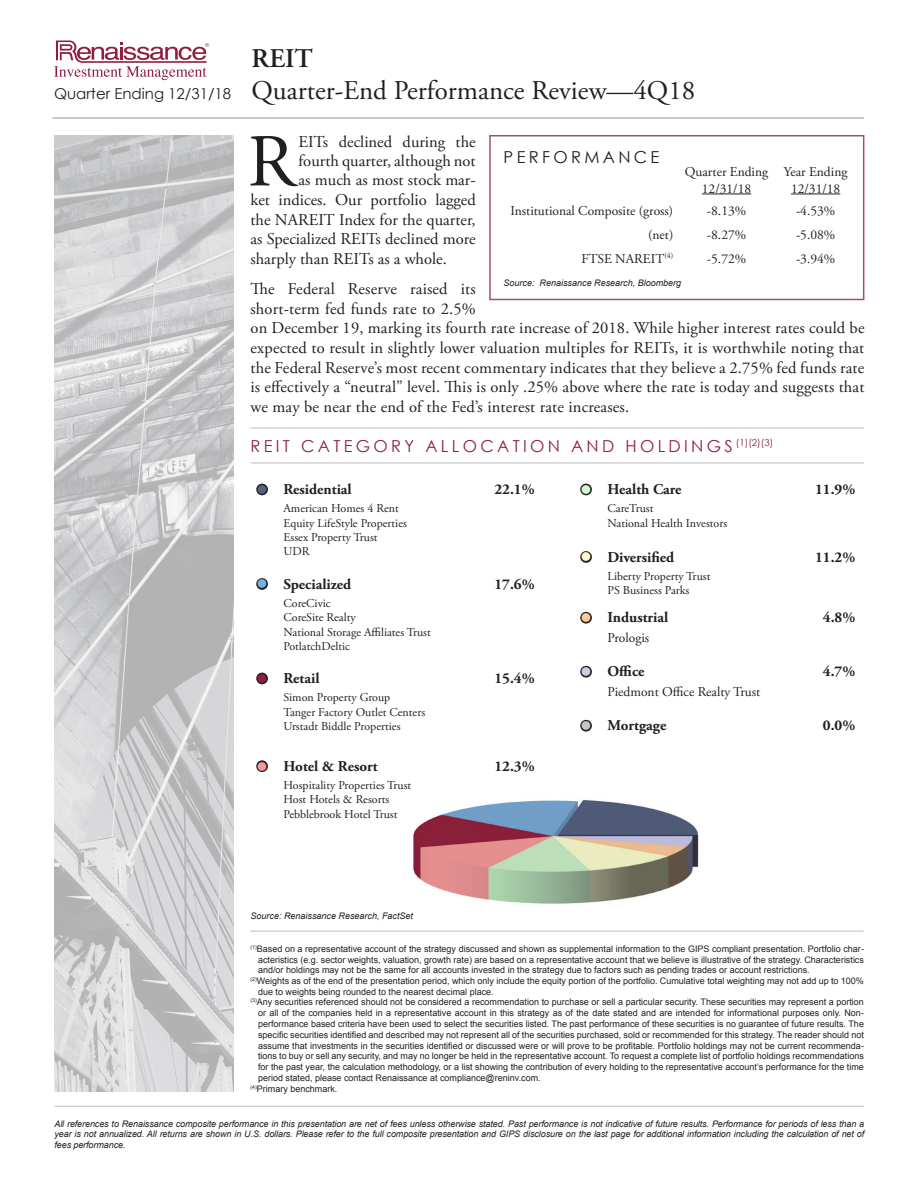
<style>
.page{position:relative;width:918px;height:1188px;background:#fff}
.page>*{position:absolute;margin:0;border:0;box-sizing:border-box;transform-origin:0 0}
.Commentaries_Body{font:74.4px "Adobe Garamond Pro";color:#231f20}
.t1{font:27px/32.4px "Adobe Garamond Pro";color:#231f20}
.Commentaries_Body-2{font:16.5px/19.6px "Adobe Garamond Pro";letter-spacing:.01em;color:#231f20}
.t2{font:16.5px "Century Gothic";letter-spacing:.2em;color:#8f1f40}
.t3{font:16.5px "Century Gothic";letter-spacing:.2em;color:#231f20}
.t4{font:700 15px "Adobe Garamond Pro";color:#231f20}
.t5{font:15px "Wingdings";color:#546282}
.t6{font:15px "Wingdings";color:#76b1e0}
.t7{font:15px "Wingdings";color:#8f1f40}
.t8{font:15px "Wingdings";color:#f6999b}
.t9{font:15px "Wingdings";color:#cfc}
.t10{font:15px "Wingdings";color:#ffc}
.t11{font:15px "Wingdings";color:#fc9}
.t12{font:15px "Wingdings";color:#cdcbe5}
.t13{font:15px "Wingdings";color:#c5c6c8}
.t14{font:13.5px/16.2px "Adobe Garamond Pro";color:#231f20;text-align:center}
.t15{font:12px "Adobe Garamond Pro";color:#231f20}
.t16{font:9px/10.8px "Arial";color:#231f20;text-align:justify}
.t17{font:italic 9px/10.5px "Arial";color:#231f20;text-align:justify}
.s1{font-weight:600}
.s2{font-family:"Century Gothic";font-size:15px}
</style>
<div class="page">
<svg style="left:54px;top:40px;width:155px;height:40px"></svg>
<hr style="left:52px;top:117px;width:812px;height:2px;background:#c5c6c8">
<hr style="left:250px;top:462px;width:614px;height:2px;background:#d2d3d5">
<hr style="left:250px;top:427px;width:614px;height:2px;background:#d2d3d5">
<hr style="left:250px;top:930px;width:614px;height:2px;background:#d2d3d5">
<img style="left:413px;top:799px;width:286px;height:105px">
<svg style="left:256px;top:483px;width:12px;height:13px"></svg>
<svg style="left:256px;top:578px;width:12px;height:12px"></svg>
<svg style="left:256px;top:672px;width:12px;height:13px"></svg>
<svg style="left:256px;top:760px;width:12px;height:12px"></svg>
<svg style="left:580px;top:483px;width:12px;height:13px"></svg>
<svg style="left:580px;top:551px;width:12px;height:12px"></svg>
<svg style="left:580px;top:611px;width:12px;height:13px"></svg>
<svg style="left:580px;top:665px;width:12px;height:13px"></svg>
<svg style="left:580px;top:719px;width:12px;height:13px"></svg>
<hr style="left:54px;top:1106px;width:810px;height:1px;background:#d2d3d5">
<img style="left:54px;top:135px;width:180px;height:957px">
<hr style="left:702px;top:194px;width:49px;height:1px;background:#231f20">
<hr style="left:791px;top:194px;width:49px;height:1px;background:#231f20">
<div style="left:489px;top:135px;width:375px;height:165px;border:2px solid #a4535d"></div>
<h2 class="t1" style="left:54px;top:43px;width:643px;text-indent:198px"><span class="s1">REIT<br></span><span class="s2">Quarter Ending 12/31/18</span> Quarter-End Performance Review—4Q18</h2>
<p class="Commentaries_Body" style="left:248px;top:117px;width:49px">R</p>
<p class="Commentaries_Body-2" style="left:299px;top:132px;width:179px">EITs declined during the</p>
<p class="t3" style="left:504px;top:145px;width:157px">PERFORMANCE</p>
<p class="Commentaries_Body-2" style="left:299px;top:152px;width:179px">fourth quarter, although not</p>
<p class="Commentaries_Body-2" style="left:299px;top:171px;width:179px">as much as most stock mar-</p>
<p class="Commentaries_Body-2" style="left:250px;top:190px;width:227px">ket indices. Our portfolio lagged</p>
<p class="Commentaries_Body-2" style="left:250px;top:210px;width:227px">the NAREIT Index for the quarter,</p>
<p class="Commentaries_Body-2" style="left:250px;top:230px;width:227px">as Specialized REITs declined more</p>
<p class="Commentaries_Body-2" style="left:250px;top:249px;width:198px">sharply than REITs as a whole.</p>
<p class="Commentaries_Body-2" style="left:250px;top:280px;width:616px">The Federal Reserve raised its<br>short-term fed funds rate to 2.5%<br>on December 19, marking its fourth rate increase of 2018. While higher interest rates could be expected to result in slightly lower valuation multiples for REITs, it is worthwhile noting that the Federal Reserve’s most recent commentary indicates that they believe a 2.75% fed funds rate is effectively a “neutral” level. This is only .25% above where the rate is today and suggests that we may be near the end of the Fed’s interest rate increases.</p>
<p class="t2" style="left:250px;top:434px;width:524px">REIT CATEGORY ALLOCATION AND HOLDINGS <sup>(1)(2)(3)</sup></p>
<p class="t14" style="left:685px;top:164px;width:85px">Quarter Ending</p>
<p class="t14" style="left:702px;top:181px;width:51px">12/31/18</p>
<p class="t14" style="left:784px;top:164px;width:65px">Year Ending<br>12/31/18</p>
<p class="t14" style="left:510px;top:203px;width:164px">Institutional Composite (gross)</p>
<p class="t14" style="left:707px;top:203px;width:41px">-8.13%</p>
<p class="t14" style="left:796px;top:203px;width:41px">-4.53%</p>
<p class="t14" style="left:648px;top:227px;width:27px">(net)</p>
<p class="t14" style="left:707px;top:227px;width:41px">-8.27%</p>
<p class="t14" style="left:796px;top:227px;width:41px">-5.08%</p>
<p class="t14" style="left:581px;top:251px;width:93px">FTSE NAREIT<sup>(4)</sup></p>
<p class="t14" style="left:707px;top:251px;width:41px">-5.72%</p>
<p class="t14" style="left:796px;top:251px;width:41px">-3.94%</p>
<p class="t17" style="left:504px;top:278px;width:179px">Source: Renaissance Research, Bloomberg</p>
<p class="t5" style="left:256px;top:481px;width:13px">●</p>
<p class="t4" style="left:283px;top:481px;width:70px">Residential</p>
<p class="t4" style="left:494px;top:481px;width:42px">22.1%</p>
<p class="t15" style="left:283px;top:501px;width:117px">American Homes 4 Rent</p>
<p class="t15" style="left:283px;top:516px;width:125px">Equity LifeStyle Properties</p>
<p class="t15" style="left:283px;top:530px;width:96px">Essex Property Trust</p>
<p class="t15" style="left:283px;top:544px;width:28px">UDR</p>
<p class="t6" style="left:256px;top:576px;width:13px">●</p>
<p class="t4" style="left:283px;top:575px;width:69px">Specialized</p>
<p class="t4" style="left:494px;top:575px;width:42px">17.6%</p>
<p class="t15" style="left:283px;top:596px;width:49px">CoreCivic</p>
<p class="t15" style="left:283px;top:610px;width:74px">CoreSite Realty</p>
<p class="t15" style="left:283px;top:625px;width:149px">National Storage Affiliates Trust</p>
<p class="t15" style="left:283px;top:639px;width:68px">PotlatchDeltic</p>
<p class="t7" style="left:256px;top:670px;width:13px">●</p>
<p class="t4" style="left:283px;top:670px;width:38px">Retail</p>
<p class="t4" style="left:494px;top:670px;width:42px">15.4%</p>
<p class="t15" style="left:283px;top:690px;width:108px">Simon Property Group</p>
<p class="t15" style="left:283px;top:705px;width:143px">Tanger Factory Outlet Centers</p>
<p class="t15" style="left:283px;top:719px;width:119px">Urstadt Biddle Properties</p>
<p class="t8" style="left:256px;top:758px;width:13px">●</p>
<p class="t4" style="left:283px;top:757px;width:96px">Hotel &amp; Resort</p>
<p class="t4" style="left:494px;top:757px;width:42px">12.3%</p>
<p class="t15" style="left:283px;top:778px;width:129px">Hospitality Properties Trust</p>
<p class="t15" style="left:283px;top:792px;width:107px">Host Hotels &amp; Resorts</p>
<p class="t15" style="left:283px;top:807px;width:116px">Pebblebrook Hotel Trust</p>
<p class="t17" style="left:250px;top:911px;width:164px">Source: Renaissance Research, FactSet</p>
<p class="t9" style="left:580px;top:481px;width:13px">●</p>
<p class="t4" style="left:607px;top:481px;width:75px">Health Care</p>
<p class="t4" style="left:815px;top:481px;width:42px">11.9%</p>
<p class="t15" style="left:607px;top:501px;width:47px">CareTrust</p>
<p class="t15" style="left:607px;top:516px;width:121px">National Health Investors</p>
<p class="t10" style="left:580px;top:549px;width:13px">●</p>
<p class="t4" style="left:607px;top:548px;width:68px">Diversified</p>
<p class="t4" style="left:815px;top:548px;width:42px">11.2%</p>
<p class="t15" style="left:607px;top:569px;width:104px">Liberty Property Trust</p>
<p class="t15" style="left:607px;top:583px;width:83px">PS Business Parks</p>
<p class="t11" style="left:580px;top:610px;width:13px">●</p>
<p class="t4" style="left:607px;top:609px;width:62px">Industrial</p>
<p class="t4" style="left:823px;top:609px;width:34px">4.8%</p>
<p class="t14" style="left:607px;top:630px;width:43px">Prologis</p>
<p class="t12" style="left:580px;top:664px;width:13px">●</p>
<p class="t4" style="left:607px;top:663px;width:39px">Office</p>
<p class="t4" style="left:823px;top:663px;width:34px">4.7%</p>
<p class="t14" style="left:607px;top:684px;width:154px">Piedmont Office Realty Trust</p>
<p class="t13" style="left:580px;top:718px;width:13px">●</p>
<p class="t4" style="left:607px;top:717px;width:60px">Mortgage</p>
<p class="t4" style="left:823px;top:717px;width:34px">0.0%</p>
<p class="t16" style="left:258px;top:944px;width:607px;text-indent:-8px"><sup>(1)</sup>Based on a representative account of the strategy discussed and shown as supplemental information to the GIPS compliant presentation. Portfolio char&shy;acteristics (e.g. sector weights, valuation, growth rate) are based on a representative account that we believe is illustrative of the strategy. Characteristics and/or holdings may not be the same for all accounts invested in the strategy due to factors such as pending trades or account restrictions.</p>
<p class="t16" style="left:258px;top:975px;width:607px;text-indent:-8px"><sup>(2)</sup>Weights as of the end of the presentation period, which only include the equity portion of the portfolio. Cumulative total weighting may not add up to 100% due to weights being rounded to the nearest decimal place.</p>
<p class="t16" style="left:258px;top:997px;width:607px;text-indent:-8px"><sup>(3)</sup>Any securities referenced should not be considered a recommendation to purchase or sell a particular security. These securities may represent a portion or all of the companies held in a representative account in this strategy as of the date stated and are intended for informational purposes only. Non&shy;performance based criteria have been used to select the securities listed. The past performance of these securities is no guarantee of future results. The specific securities identified and described may not represent all of the securities purchased, sold or recommended for this strategy. The reader should not assume that investments in the securities identified or discussed were or will prove to be profitable. Portfolio holdings may not be current recommenda&shy;tions to buy or sell any security, and may no longer be held in the representative account. To request a complete list of portfolio holdings recommendations for the past year, the calculation methodology, or a list showing the contribution of every holding to the representative account’s performance for the time period stated, please contact Renaissance at compliance@reninv.com.</p>
<p class="t16" style="left:250px;top:1083px;width:88px"><sup>(4)</sup>Primary benchmark.</p>
<p class="t17" style="left:54px;top:1118px;width:811px">All references to Renaissance composite performance in this presentation are net of fees unless otherwise stated. Past performance is not indicative of future results. Performance for periods of less than a year is not annualized. All returns are shown in U.S. dollars. Please refer to the full composite presentation and GIPS disclosure on the last page for additional information including the calculation of net of fees performance.</p>
</div>
